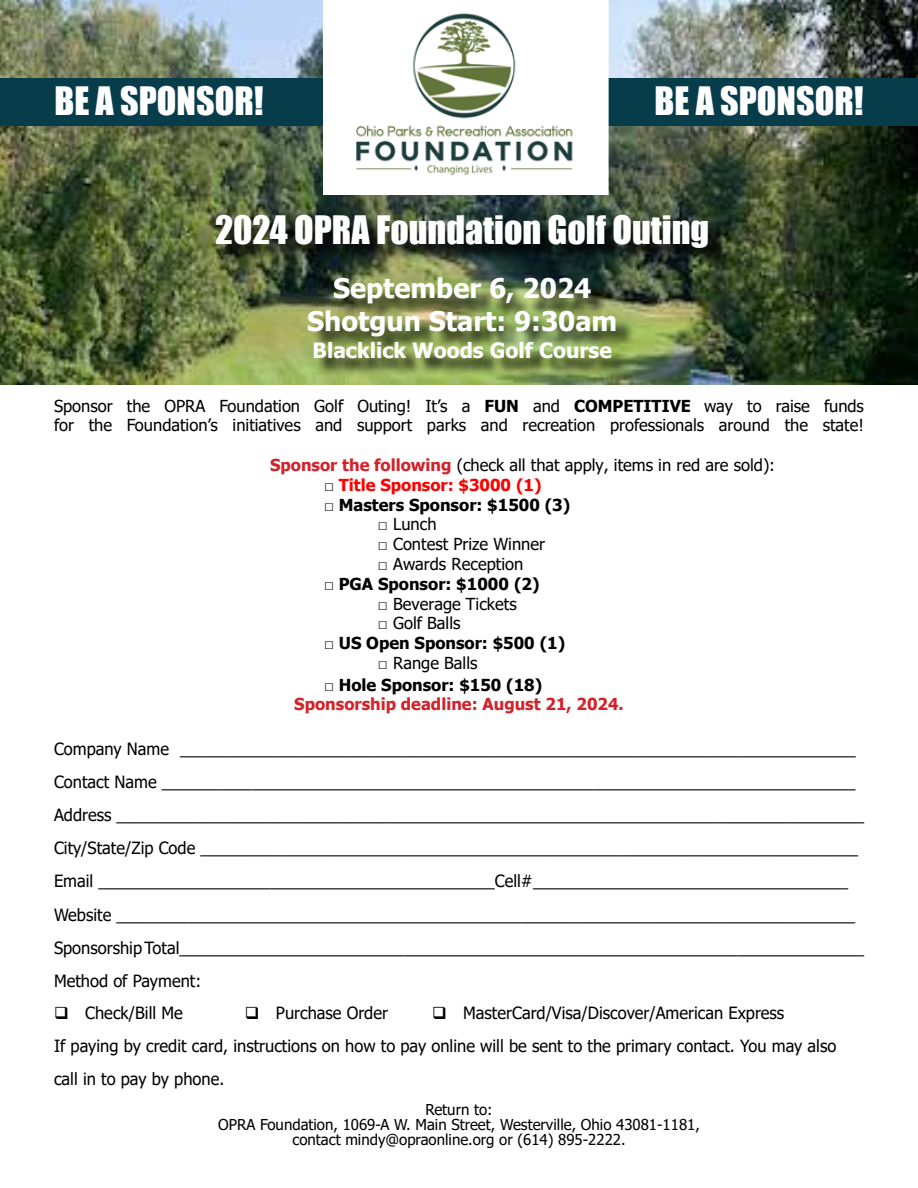
<style>
.page{position:relative;width:918px;height:1188px;background:#fff}
.page>*{position:absolute;margin:0;border:0;box-sizing:border-box;transform-origin:0 0}
.t1{font:36px "Impact";color:#fff}
.t2{font:700 27px/32.4px "Tahoma";color:#fff;text-align:center}
.t3{font:700 21px "Tahoma";color:#fff}
.t4{font:16.8px/33px "Tahoma";color:#000}
.t5{font:16.5px/19.8px "Tahoma";color:#000}
.t6{font:700 16.5px "Tahoma";color:#000}
.t7{font:700 16.5px "Tahoma";color:#d2232a}
.t8{font:700 16.5px "Tahoma";color:#f00}
.t9{font:15px/15px "Tahoma";color:#000;text-align:center}
.s1{font-weight:700}
.s2{font-weight:700;color:#d2232a}
.s3{color:#000}
</style>
<div class="page">
<img style="left:0;top:0;width:918px;height:384px">
<div style="left:0;top:78px;width:918px;height:47px;background:#073c4a"></div>
<svg style="left:323px;top:0;width:286px;height:195px"></svg>
<div style="left:219px;top:218px;width:508px;height:158px;background:#000;opacity:.85"></div>
<img style="left:328px;top:0;width:275px;height:193px">
<h1 class="t1" style="left:54px;top:73px;width:211px">BE A SPONSOR!</h1>
<h1 class="t1" style="left:654px;top:73px;width:211px">BE A SPONSOR!</h1>
<h1 class="t1" style="left:215px;top:202px;width:496px">2024 OPRA Foundation Golf Outing</h1>
<h2 class="t2" style="left:307px;top:274px;width:312px">September 6, 2024<br>Shotgun Start: 9:30am</h2>
<p class="t3" style="left:313px;top:335px;width:301px">Blacklick Woods Golf Course</p>
<p class="t5" style="left:54px;top:397px;width:812px">Sponsor the OPRA Foundation Golf Outing! It’s a <span class="s1">FUN</span> and <span class="s1">COMPETITIVE</span> way to raise funds for the Foundation’s initiatives and support parks and recreation professionals around the state!</p>
<p class="t5" style="left:270px;top:456px;width:507px"><span class="s2">Sponsor the following</span> (check all that apply, items in red are sold):</p>
<p class="t8" style="left:324px;top:473px;width:219px"><span class="s3">□</span> Title Sponsor: $3000 (1)</p>
<p class="t6" style="left:324px;top:493px;width:248px">□ Masters Sponsor: $1500 (3)</p>
<p class="t5" style="left:378px;top:516px;width:60px">□ Lunch</p>
<p class="t5" style="left:378px;top:535px;width:169px">□ Contest Prize Winner</p>
<p class="t5" style="left:378px;top:555px;width:147px">□ Awards Reception</p>
<p class="t6" style="left:324px;top:572px;width:217px">□ PGA Sponsor: $1000 (2)</p>
<p class="t5" style="left:378px;top:595px;width:140px">□ Beverage Tickets</p>
<p class="t5" style="left:378px;top:615px;width:84px">□ Golf Balls</p>
<p class="t6" style="left:324px;top:632px;width:243px">□ US Open Sponsor: $500 (1)</p>
<p class="t5" style="left:378px;top:654px;width:101px">□ Range Balls</p>
<p class="t6" style="left:324px;top:673px;width:220px">□ Hole Sponsor: $150 (18)</p>
<p class="t7" style="left:294px;top:693px;width:331px">Sponsorship deadline: August 21, 2024.</p>
<p class="t4" style="left:54px;top:734px;width:812px">Company Name ___________________________________________________________________________ Contact Name _____________________________________________________________________________ Address ___________________________________________________________________________________ City/State/Zip Code _________________________________________________________________________ Email ____________________________________________Cell#___________________________________ Website __________________________________________________________________________________ SponsorshipTotal____________________________________________________________________________ Method of Payment:</p>
<p class="t4" style="left:54px;top:998px;width:130px">❑ Check/Bill Me</p>
<p class="t4" style="left:245px;top:998px;width:145px">❑ Purchase Order</p>
<p class="t4" style="left:54px;top:998px;width:784px;text-indent:378px">❑ MasterCard/Visa/Discover/American Express<br>If paying by credit card, instructions on how to pay online will be sent to the primary contact. You may also call in to pay by phone.</p>
<p class="t9" style="left:218px;top:1103px;width:483px">Return to:<br>OPRA Foundation, 1069-A W. Main Street, Westerville, Ohio 43081-1181, contact mindy@opraonline.org or (614) 895-2222.</p>
</div>
